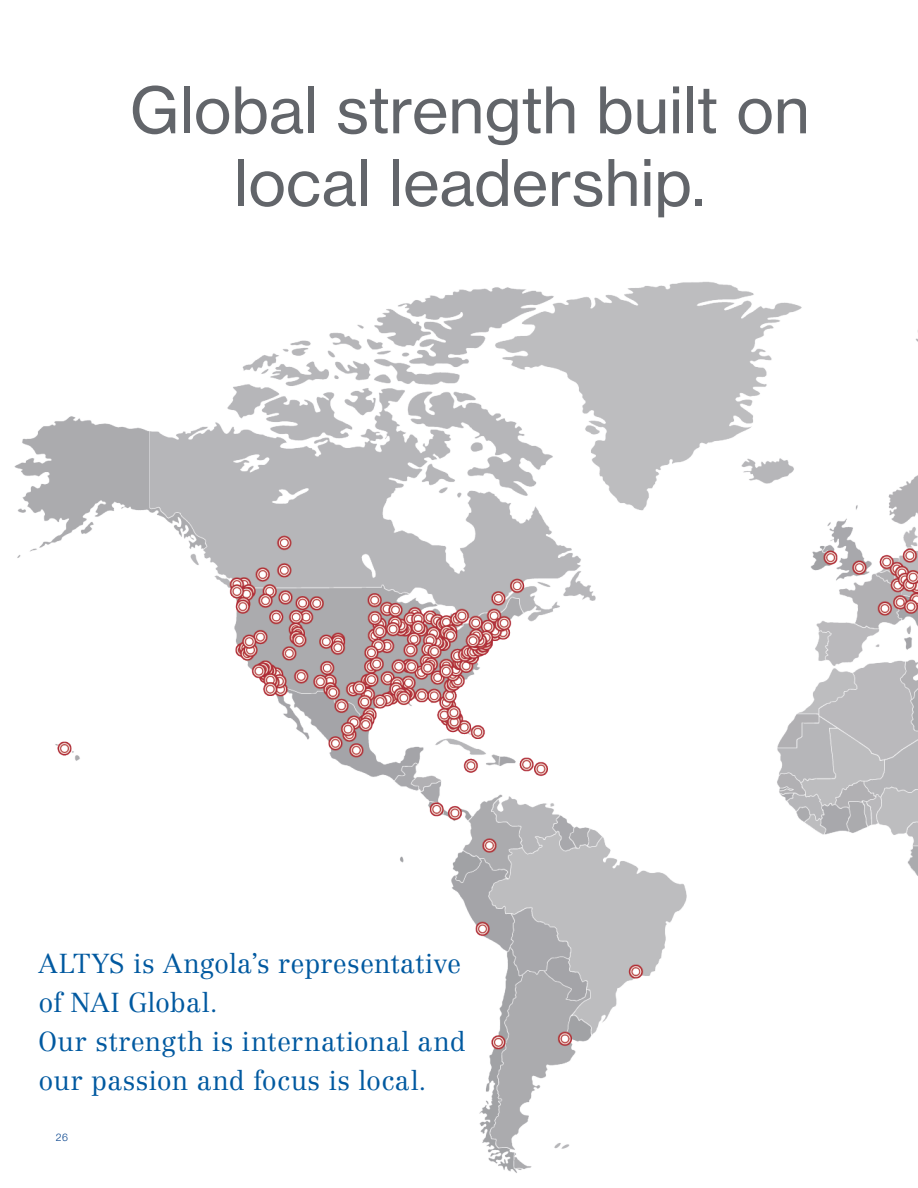
<style>
.page{position:relative;width:918px;height:1188px;background:#fff}
.page>*{position:absolute;margin:0;border:0;box-sizing:border-box;transform-origin:0 0}
.t1{font:63px/72.6px "N Haas Grotesk TX Pro";color:#62656a;text-align:center}
.t2{font:300 27px/39px "Centennial LT Std";letter-spacing:.01em;color:#0159a0}
.Subhead{font:300 10.5px "Helvetica Neue LT Std";color:#05428c}
</style>
<div class="page">
<img style="left:14px;top:281px;width:904px;height:892px">
<p class="t1" style="left:130px;top:74px;width:682px">Global strength built on local leadership.</p>
<p class="t2" style="left:39px;top:945px;width:424px">ALTYS is Angola’s representative of NAI Global.</p>
<p class="t2" style="left:39px;top:1023px;width:429px">Our strength is international and our passion and focus is local.</p>
<p class="Subhead" style="left:56px;top:1131px;width:14px">26</p>
</div>
